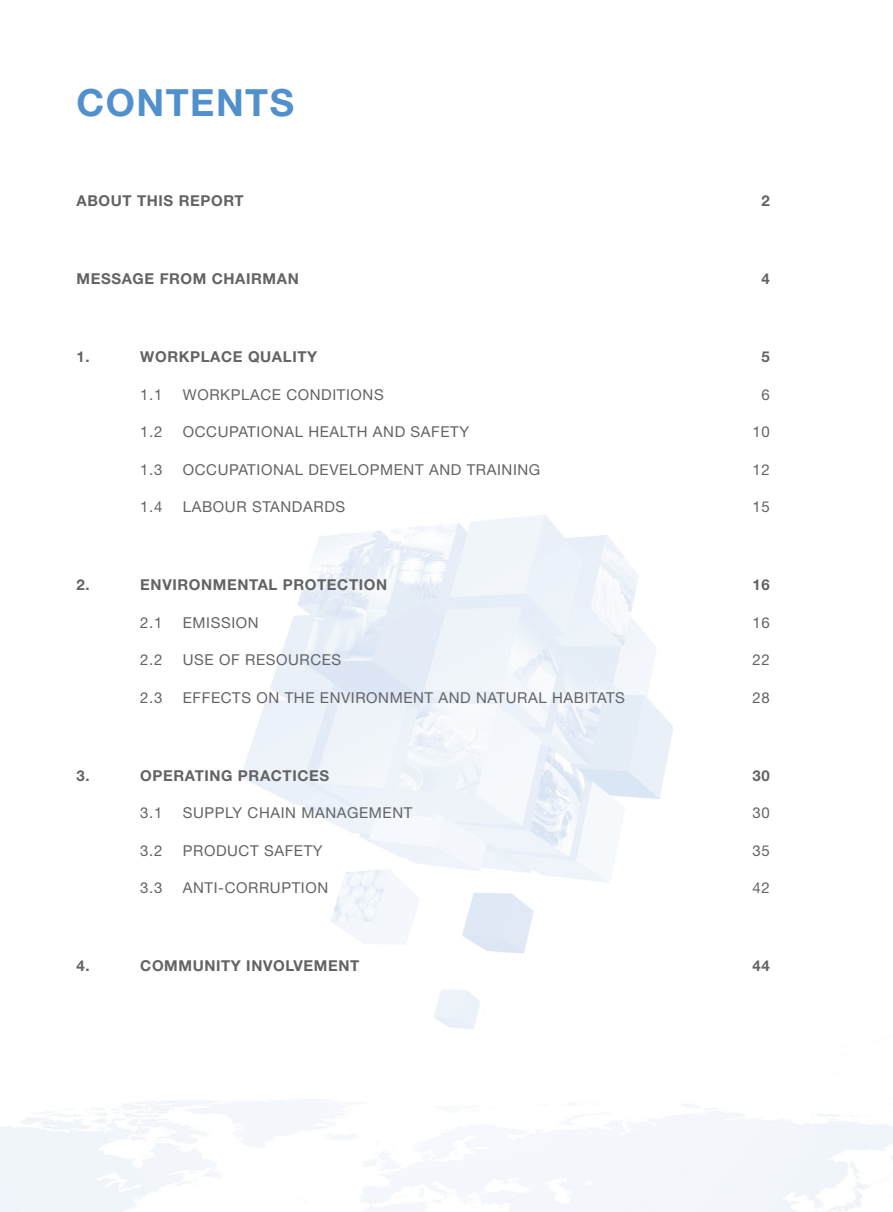
<style>
.page{position:relative;width:893px;height:1212px;background:#fff}
.page>*{position:absolute;margin:0;border:0;box-sizing:border-box;transform-origin:0 0}
.Heading{font:700 37.5px "Helvetica Neue LT Std";letter-spacing:.04em;color:#5090cc}
.Body{font:15px "Helvetica Neue LT Std";letter-spacing:.04em;color:#636366}
.Body-2{font:700 15px "Helvetica Neue LT Std";letter-spacing:.04em;color:#636366}
</style>
<div class="page">
<img style="left:241px;top:514px;width:433px;height:516px">
<p class="Heading" style="left:77px;top:80px;width:219px">CONTENTS</p>
<p class="Body-2" style="left:77px;top:191px;width:169px">ABOUT THIS REPORT</p>
<p class="Body-2" style="left:761px;top:191px;width:10px">2</p>
<p class="Body-2" style="left:77px;top:269px;width:224px">MESSAGE FROM CHAIRMAN</p>
<p class="Body-2" style="left:761px;top:269px;width:10px">4</p>
<p class="Body-2" style="left:77px;top:347px;width:15px">1.</p>
<p class="Body-2" style="left:140px;top:347px;width:178px">WORKPLACE QUALITY</p>
<p class="Body-2" style="left:761px;top:347px;width:10px">5</p>
<p class="Body" style="left:140px;top:385px;width:24px">1.1</p>
<p class="Body" style="left:183px;top:385px;width:202px">WORKPLACE CONDITIONS</p>
<p class="Body" style="left:761px;top:385px;width:10px">6</p>
<p class="Body" style="left:140px;top:423px;width:24px">1.2</p>
<p class="Body" style="left:183px;top:423px;width:288px">OCCUPATIONAL HEALTH AND SAFETY</p>
<p class="Body" style="left:752px;top:423px;width:19px">10</p>
<p class="Body" style="left:140px;top:460px;width:24px">1.3</p>
<p class="Body" style="left:183px;top:460px;width:359px">OCCUPATIONAL DEVELOPMENT AND TRAINING</p>
<p class="Body" style="left:752px;top:460px;width:19px">12</p>
<p class="Body" style="left:140px;top:498px;width:24px">1.4</p>
<p class="Body" style="left:183px;top:498px;width:164px">LABOUR STANDARDS</p>
<p class="Body" style="left:752px;top:498px;width:19px">15</p>
<p class="Body-2" style="left:77px;top:575px;width:15px">2.</p>
<p class="Body-2" style="left:140px;top:575px;width:248px">ENVIRONMENTAL PROTECTION</p>
<p class="Body-2" style="left:752px;top:575px;width:19px">16</p>
<p class="Body" style="left:140px;top:613px;width:24px">2.1</p>
<p class="Body" style="left:183px;top:613px;width:77px">EMISSION</p>
<p class="Body" style="left:752px;top:613px;width:19px">16</p>
<p class="Body" style="left:140px;top:651px;width:24px">2.2</p>
<p class="Body" style="left:183px;top:651px;width:160px">USE OF RESOURCES</p>
<p class="Body" style="left:752px;top:651px;width:19px">22</p>
<p class="Body" style="left:140px;top:688px;width:24px">2.3</p>
<p class="Body" style="left:183px;top:688px;width:444px">EFFECTS ON THE ENVIRONMENT AND NATURAL HABITATS</p>
<p class="Body" style="left:752px;top:688px;width:19px">28</p>
<p class="Body-2" style="left:77px;top:766px;width:15px">3.</p>
<p class="Body-2" style="left:140px;top:766px;width:190px">OPERATING PRACTICES</p>
<p class="Body-2" style="left:752px;top:766px;width:19px">30</p>
<p class="Body" style="left:140px;top:804px;width:24px">3.1</p>
<p class="Body" style="left:183px;top:804px;width:231px">SUPPLY CHAIN MANAGEMENT</p>
<p class="Body" style="left:752px;top:804px;width:19px">30</p>
<p class="Body" style="left:140px;top:841px;width:24px">3.2</p>
<p class="Body" style="left:183px;top:841px;width:141px">PRODUCT SAFETY</p>
<p class="Body" style="left:752px;top:841px;width:19px">35</p>
<p class="Body" style="left:140px;top:879px;width:24px">3.3</p>
<p class="Body" style="left:183px;top:879px;width:147px">ANTI-CORRUPTION</p>
<p class="Body" style="left:752px;top:879px;width:19px">42</p>
<p class="Body-2" style="left:77px;top:956px;width:15px">4.</p>
<p class="Body-2" style="left:140px;top:956px;width:220px">COMMUNITY INVOLVEMENT</p>
<p class="Body-2" style="left:752px;top:956px;width:19px">44</p>
</div>
